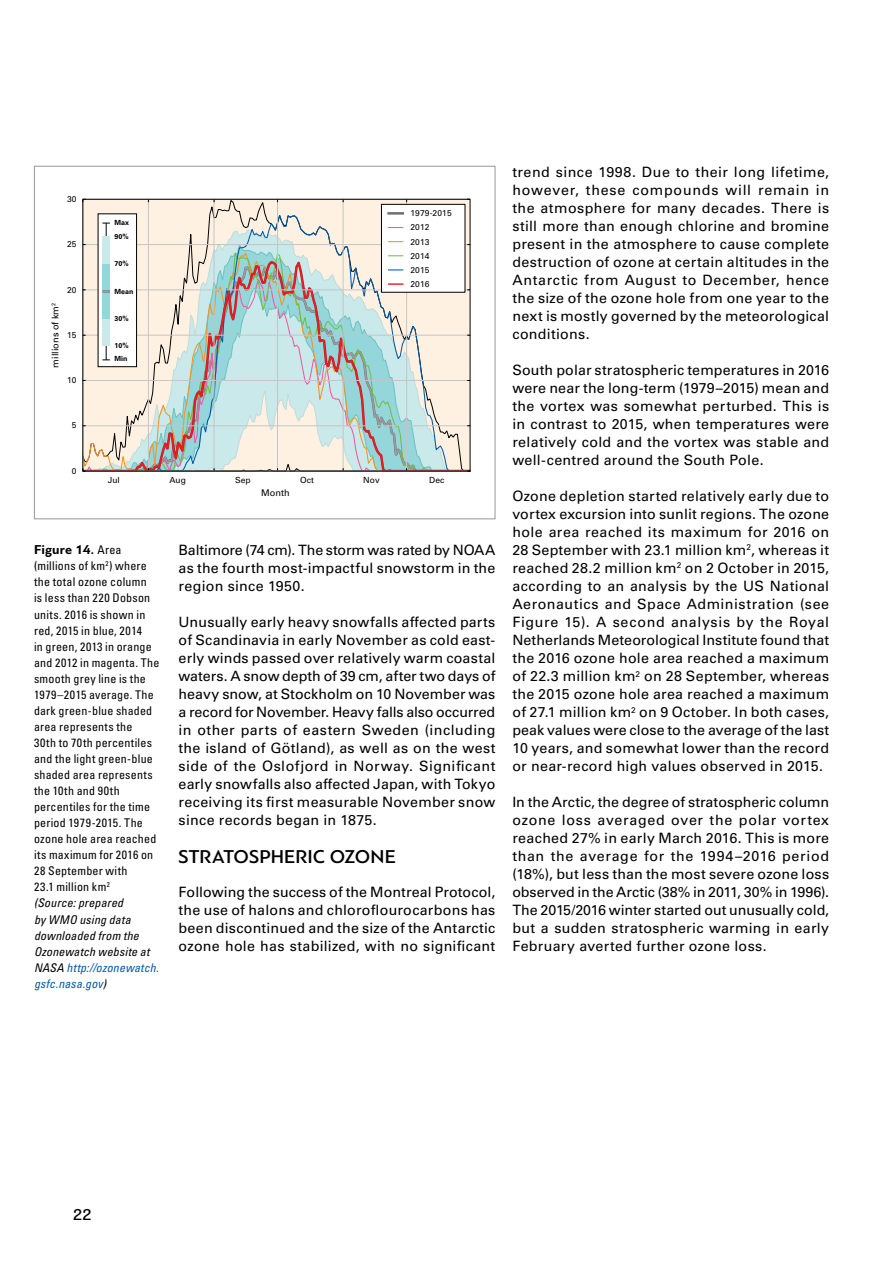
<style>
.page{position:relative;width:893px;height:1263px;background:#fff}
.page>*{position:absolute;margin:0;border:0;box-sizing:border-box;transform-origin:0 0}
.t1{font:500 19.5px "PF Bague Sans Pro";letter-spacing:.005em;color:#000}
.t2{font:500 16.5px "PF Bague Sans Pro";color:#000}
.t3{font:14.25px/18px "Univers LTCYR 55 Roman";letter-spacing:.02em;color:#000;text-align:justify}
.t4{font:700 13.5px "PF Bague Sans Pro";letter-spacing:.01em;color:#000}
.t5{font:condensed 12px/16px "Univers LTCYR 57";letter-spacing:.02em;color:#000}
.t6{font:12px/16px "Univers LTCYR 57 Condensed Obl";letter-spacing:.015em;color:#000}
.t7{font:9.15px "Univers LTCYR 55 Roman";color:#000}
.t8{font:8.4px/14.1px "Univers LTCYR 55 Roman";letter-spacing:.015em;color:#000}
.t9{font:700 7.05px/14px "Univers LTCYR 65";color:#000}
.s1{font-family:"Univers LTCYR 57";font-weight:400;font-stretch:condensed;font-size:12px}
.s2{color:#005baa}
</style>
<div class="page">
<div style="left:84px;top:200px;width:386px;height:12px;background:#fff1e2"></div>
<svg style="left:84px;top:212px;width:386px;height:44px;background:#ebe6db"></svg>
<svg style="left:84px;top:259px;width:386px;height:212px;background:#ced9d3"></svg>
<hr style="left:148px;top:199px;width:1px;height:272px;background:#c3c5c7">
<hr style="left:214px;top:199px;width:1px;height:272px;background:#c3c5c7">
<hr style="left:277px;top:199px;width:1px;height:272px;background:#c3c5c7">
<hr style="left:343px;top:199px;width:1px;height:272px;background:#c3c5c7">
<hr style="left:406px;top:199px;width:1px;height:272px;background:#c3c5c7">
<hr style="left:83px;top:425px;width:387px;height:1px;background:#c3c5c7">
<hr style="left:83px;top:380px;width:387px;height:1px;background:#c3c5c7">
<hr style="left:83px;top:335px;width:387px;height:1px;background:#c3c5c7">
<hr style="left:83px;top:290px;width:387px;height:1px;background:#c3c5c7">
<hr style="left:83px;top:244px;width:387px;height:1px;background:#c3c5c7">
<hr style="left:83px;top:199px;width:387px;height:1px;background:#000">
<hr style="left:470px;top:199px;width:1px;height:272px;background:#000">
<hr style="left:83px;top:471px;width:387px;height:1px;background:#000">
<hr style="left:83px;top:199px;width:1px;height:272px;background:#000">
<div style="left:381px;top:204px;width:84px;height:89px;background:#fff;border:1px solid #000"></div>
<hr style="left:389px;top:212px;width:14px;height:3px;background:#6d6e71">
<svg style="left:389px;top:227px;width:14px;height:1px"></svg>
<svg style="left:389px;top:241px;width:14px;height:1px"></svg>
<svg style="left:389px;top:255px;width:14px;height:1px"></svg>
<svg style="left:389px;top:269px;width:14px;height:1px"></svg>
<svg style="left:389px;top:283px;width:14px;height:2px"></svg>
<svg style="left:98px;top:213px;width:39px;height:154px"></svg>
<p class="t8" style="left:67px;top:192px;width:11px">30</p>
<p class="t8" style="left:67px;top:237px;width:11px">25</p>
<p class="t7" style="left:49px;top:367px;width:66px;rotate:-90deg">millions of km<sup>2</sup></p>
<p class="t8" style="left:67px;top:282px;width:11px">20</p>
<p class="t8" style="left:67px;top:327px;width:11px">15</p>
<p class="t8" style="left:67px;top:373px;width:11px">10</p>
<p class="t8" style="left:72px;top:418px;width:6px">5</p>
<p class="t8" style="left:72px;top:463px;width:6px">0</p>
<p class="t9" style="left:115px;top:215px;width:16px">Max<br>90%</p>
<p class="t9" style="left:115px;top:257px;width:16px">70%</p>
<p class="t9" style="left:115px;top:284px;width:20px">Mean</p>
<p class="t9" style="left:115px;top:311px;width:16px">30%</p>
<p class="t9" style="left:115px;top:338px;width:16px;line-height:13.4px">10%<br>Min</p>
<p class="t8" style="left:410px;top:206px;width:43px">1979-2015<br>2012<br>2013<br>2014<br>2015<br>2016</p>
<p class="t8" style="left:108px;top:472px;width:14px">Jul</p>
<p class="t8" style="left:169px;top:472px;width:18px">Aug</p>
<p class="t8" style="left:235px;top:472px;width:17px">Sep</p>
<p class="t8" style="left:300px;top:472px;width:15px">Oct</p>
<p class="t8" style="left:363px;top:472px;width:18px">Nov</p>
<p class="t8" style="left:429px;top:472px;width:17px">Dec</p>
<p class="t7" style="left:261px;top:487px;width:30px">Month</p>
<p class="t4" style="left:34px;top:542px;width:89px">Figure 14. <span class="s1">Area</span></p>
<p class="t5" style="left:34px;top:558px;width:127px">(millions of km<sup>2</sup>) where the total ozone column<br>is less than 220 Dobson units. 2016 is shown in red, 2015 in blue, 2014<br>in green, 2013 in orange and 2012 in magenta. The smooth grey line is the<br>1979–2015 average. The dark green-blue shaded area represents the<br>30th to 70th percentiles and the light green-blue shaded area represents the 10th and 90th percentiles for the time period 1979-2015. The ozone hole area reached its maximum for 2016 on<br>28 September with<br>23.1 million km<sup>2</sup></p>
<p class="t6" style="left:34px;top:895px;width:126px">(Source: prepared<br>by WMO using data downloaded from the<br>Ozonewatch website at<br>NASA <span class="s2">http://ozonewatch. gsfc.nasa.gov</span>)</p>
<p class="t3" style="left:179px;top:540px;width:318px">Baltimore (74 cm). The storm was rated by NOAA as the fourth most-impactful snowstorm in the region since 1950.</p>
<p class="t3" style="left:179px;top:612px;width:318px">Unusually early heavy snowfalls affected parts of Scandinavia in early November as cold east&shy;erly winds passed over relatively warm coastal waters. A snow depth of 39 cm, after two days of heavy snow, at Stockholm on 10 November was a record for November. Heavy falls also occurred in other parts of eastern Sweden (including the island of Götland), as well as on the west side of the Oslofjord in Norway. Significant early snowfalls also affected Japan, with Tokyo receiving its first measurable November snow since records began in 1875.</p>
<h1 class="t1" style="left:179px;top:845px;width:219px">STRATOSPHERIC OZONE</h1>
<p class="t3" style="left:179px;top:882px;width:318px">Following the success of the Montreal Protocol, the use of halons and chloroflourocarbons has been discontinued and the size of the Antarctic ozone hole has stabilized, with no significant</p>
<p class="t3" style="left:512px;top:162px;width:318px">trend since 1998. Due to their long lifetime, however, these compounds will remain in the atmosphere for many decades. There is still more than enough chlorine and bromine present in the atmosphere to cause complete destruction of ozone at certain altitudes in the Antarctic from August to December, hence the size of the ozone hole from one year to the next is mostly governed by the meteorological conditions.</p>
<p class="t3" style="left:512px;top:360px;width:318px">South polar stratospheric temperatures in 2016 were near the long-term (1979–2015) mean and the vortex was somewhat perturbed. This is in contrast to 2015, when temperatures were relatively cold and the vortex was stable and well-centred around the South Pole.</p>
<p class="t3" style="left:512px;top:486px;width:318px">Ozone depletion started relatively early due to vortex excursion into sunlit regions. The ozone hole area reached its maximum for 2016 on 28 September with 23.1 million km<sup>2</sup>, whereas it reached 28.2 million km<sup>2</sup> on 2 October in 2015, according to an analysis by the US National Aeronautics and Space Administration (see Figure 15). A second analysis by the Royal Netherlands Meteorological Institute found that the 2016 ozone hole area reached a maximum of 22.3 million km<sup>2</sup> on 28 September, whereas the 2015 ozone hole area reached a maximum of 27.1 million km<sup>2</sup> on 9 October. In both cases, peak values were close to the average of the last 10 years, and somewhat lower than the record or near-record high values observed in 2015.</p>
<p class="t3" style="left:512px;top:792px;width:318px">In the Arctic, the degree of stratospheric column ozone loss averaged over the polar vortex reached 27% in early March 2016. This is more than the average for the 1994–2016 period (18%), but less than the most severe ozone loss observed in the Arctic (38% in 2011, 30% in 1996).<br>The 2015/2016 winter started out unusually cold, but a sudden stratospheric warming in early February averted further ozone loss.</p>
<p class="t2" style="left:73px;top:1205px;width:20px">22</p>
</div>
